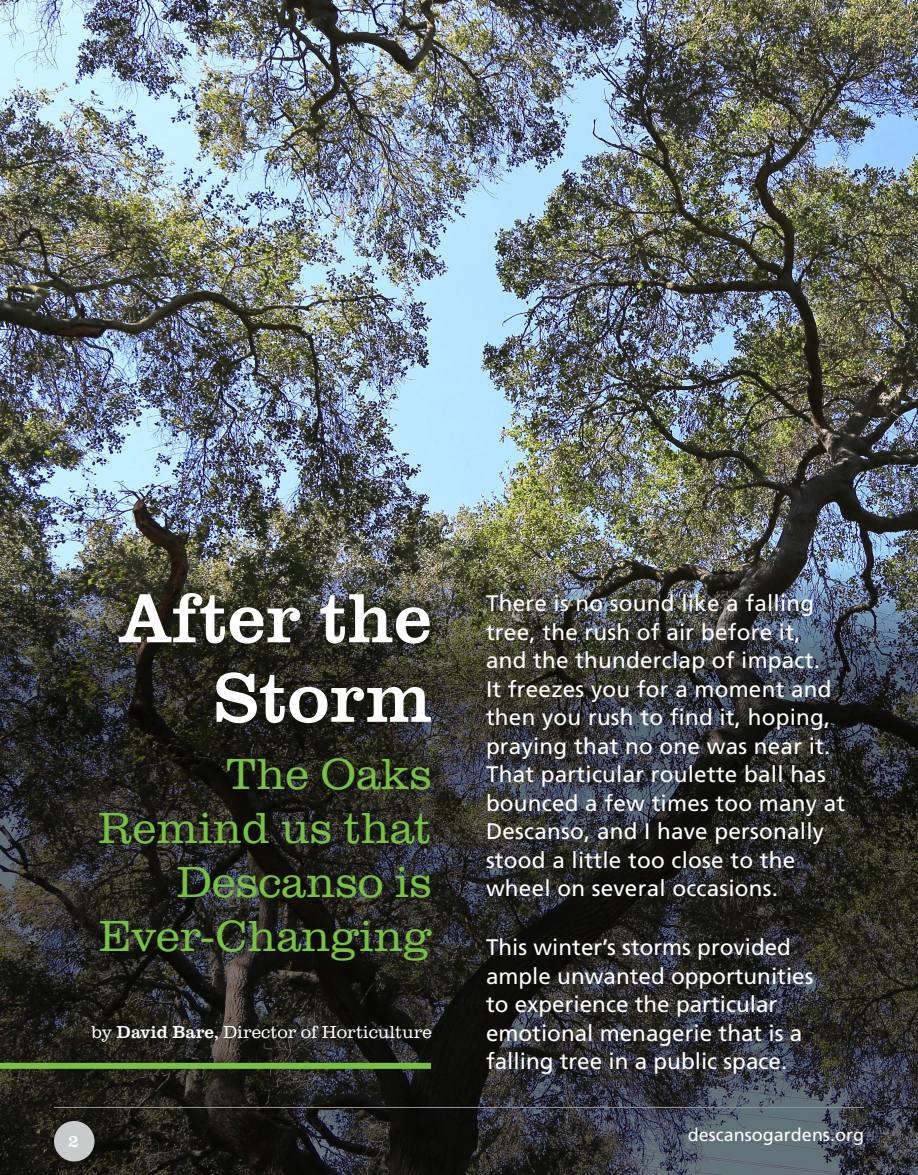
<style>
.page{position:relative;width:918px;height:1175px;background:#fff}
.page>*{position:absolute;margin:0;border:0;box-sizing:border-box;transform-origin:0 0}
.layout_notes_-_page_description{font:72px/79.5px "Clarendon URW";color:#fff;text-align:right}
.layout_notes_-_page_description-2{font:300 45px/54px "Clarendon URW";color:#79c142;text-align:right}
.t1{font:22.5px/28.5px "Frutiger LT Std";letter-spacing:.01em;color:#fff}
.t2{font:300 18px "Clarendon URW";color:#fff}
.t3{font:18px "Frutiger LT Std";color:#fff}
.t4{font:18px "Clarendon URW";color:#fff}
.s1{font-weight:400}
</style>
<div class="page">
<img style="left:0;top:0;width:918px;height:534px">
<img style="left:0;top:534px;width:918px;height:640px">
<div style="left:0;top:1062px;width:431px;height:6px;background:#79c142"></div>
<div style="left:54px;top:1120px;width:40px;height:41px;background:#c9cacc;border-radius:50%"></div>
<hr style="left:54px;top:1107px;width:810px;height:1px;background:#939598">
<p class="layout_notes_-_page_description" style="left:120px;top:574px;width:314px">After the<br>Storm</p>
<p class="layout_notes_-_page_description-2" style="left:98px;top:745px;width:335px">The Oaks<br>Remind us that<br>Descanso is<br>Ever-Changing</p>
<p class="t2" style="left:92px;top:1020px;width:342px">by <span class="s1">David Bare,</span> Director of Horticulture</p>
<p class="t1" style="left:486px;top:589px;width:361px">There is no sound like a falling tree, the rush of air before it, and the thunderclap of impact.<br>It freezes you for a moment and then you rush to find it, hoping, praying that no one was near it.<br>That particular roulette ball has bounced a few times too many at<br>Descanso, and I have personally stood a little too close to the wheel on several occasions.</p>
<p class="t1" style="left:486px;top:933px;width:329px">This winter’s storms provided ample unwanted opportunities to experience the particular emotional menagerie that is a falling tree in a public space.</p>
<p class="t4" style="left:68px;top:1127px;width:13px">2</p>
<p class="t3" style="left:688px;top:1124px;width:178px">descansogardens.org</p>
</div>
